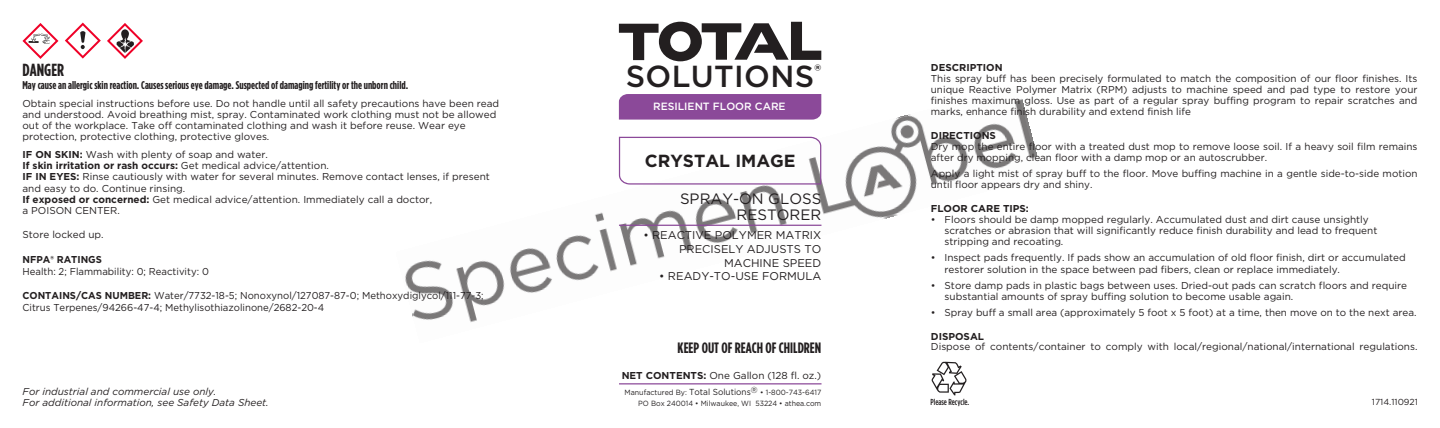
<style>
.page{position:relative;width:1440px;height:428px;background:#fff}
.page>*{position:absolute;margin:0;border:0;box-sizing:border-box;transform-origin:0 0}
.t1{font:500 30.38px "Gotham";letter-spacing:.01em;color:#231f20}
.t2{font:700 17.5px "Gotham";color:#231f20}
.t3{font:700 17.5px "Gotham Condensed";color:#231f20}
.t4{font:700 15px "Gotham Condensed";color:#231f20}
.t5{font:15px/16.2px "Gotham";color:#231f20;text-align:right}
.t6{font:700 11.25px "Gotham Condensed";color:#231f20}
.t7{font:11.25px/13.8px "Gotham";color:#231f20;text-align:right}
.t8{font:500 10.5px "Gotham";color:#fff}
.t9{font:10px/11.1px "Gotham";color:#231f20}
.t10{font:10px/12px "Gotham";color:#231f20;scale:.96 1}
.t11{font:italic 10px/11.2px "Gotham";color:#231f20}
.t12{font:700 10px "Gotham";color:#231f20}
.t13{font:700 10px "Gotham";color:#231f20;scale:.96 1}
.t14{font:500 8.75px "Gotham Condensed";color:#231f20}
.t15{font:8.75px "Gotham";color:#231f20}
.t16{font:7.5px/10px "Gotham";color:#231f20;text-align:right;scale:.95 1}
.s1{font-weight:700}
.s2{font-size:8.75px}
</style>
<div class="page">
<img style="left:405px;top:94px;width:633px;height:228px">
<svg style="left:22px;top:23px;width:36px;height:36px"></svg>
<svg style="left:107px;top:23px;width:36px;height:36px"></svg>
<svg style="left:65px;top:23px;width:36px;height:36px"></svg>
<svg style="left:932px;top:361px;width:35px;height:34px"></svg>
<hr style="left:619px;top:224px;width:202px;height:2px;background:#8b4999">
<svg style="left:619px;top:22px;width:202px;height:39px"></svg>
<div style="left:619px;top:94px;width:202px;height:25px;background:#8b4999"></div>
<svg style="left:619px;top:137px;width:202px;height:47px"></svg>
<hr style="left:619px;top:383px;width:203px;height:1px;background:#8b4999">
<h2 class="t3" style="left:22px;top:59px;width:43px">DANGER</h2>
<p class="t6" style="left:22px;top:78px;width:387px">May cause an allergic skin reaction. Causes serious eye damage. Suspected of damaging fertility or the unborn child.</p>
<p class="t9" style="left:22px;top:97px;width:478px">Obtain special instructions before use. Do not handle until all safety precautions have been read and understood. Avoid breathing mist, spray. Contaminated work clothing must not be allowed out of the workplace. Take off contaminated clothing and wash it before reuse. Wear eye protection, protective clothing, protective gloves.</p>
<p class="t9" style="left:22px;top:148px;width:469px"><span class="s1">IF ON SKIN:</span> Wash with plenty of soap and water.<br><span class="s1">If skin irritation or rash occurs:</span> Get medical advice/attention.<br><span class="s1">IF IN EYES:</span> Rinse cautiously with water for several minutes. Remove contact lenses, if present and easy to do. Continue rinsing.<br><span class="s1">If exposed or concerned:</span> Get medical advice/attention. Immediately call a doctor,<br>a POISON CENTER.</p>
<p class="t9" style="left:22px;top:229px;width:83px">Store locked up.</p>
<p class="t13" style="left:22px;top:253px;width:84px">NFPA® RATINGS</p>
<p class="t10" style="left:22px;top:265px;width:196px">Health: 2; Flammability: 0; Reactivity: 0</p>
<p class="t10" style="left:22px;top:289px;width:482px"><span class="s1">CONTAINS/CAS NUMBER:</span> Water/7732-18-5; Nonoxynol/127087-87-0; Methoxydiglycol/111-77-3;<br>Citrus Terpenes/94266-47-4; Methylisothiazolinone/2682-20-4</p>
<p class="t12" style="left:931px;top:61px;width:73px">DESCRIPTION</p>
<p class="t9" style="left:931px;top:72px;width:488px;text-align:justify">This spray buff has been precisely formulated to match the composition of our floor finishes. Its unique Reactive Polymer Matrix (RPM) adjusts to machine speed and pad type to restore your finishes maximum gloss. Use as part of a regular spray buffing program to repair scratches and marks, enhance finish durability and extend finish life</p>
<p class="t12" style="left:931px;top:129px;width:67px">DIRECTIONS</p>
<p class="t9" style="left:931px;top:141px;width:488px">Dry mop the entire floor with a treated dust mop to remove loose soil. If a heavy soil film remains after dry mopping, clean floor with a damp mop or an autoscrubber.</p>
<p class="t9" style="left:931px;top:168px;width:488px">Apply a light mist of spray buff to the floor. Move buffing machine in a gentle side-to-side motion until floor appears dry and shiny.</p>
<p class="t12" style="left:931px;top:202px;width:100px">FLOOR CARE TIPS:</p>
<p class="t9" style="left:945px;top:214px;width:434px;text-indent:-14px">• Floors should be damp mopped regularly. Accumulated dust and dirt cause unsightly scratches or abrasion that will significantly reduce finish durability and lead to frequent stripping and recoating.</p>
<p class="t9" style="left:945px;top:252px;width:463px;text-indent:-14px">• Inspect pads frequently. If pads show an accumulation of old floor finish, dirt or accumulated restorer solution in the space between pad fibers, clean or replace immediately.</p>
<p class="t9" style="left:945px;top:279px;width:464px;text-indent:-14px">• Store damp pads in plastic bags between uses. Dried-out pads can scratch floors and require substantial amounts of spray buffing solution to become usable again.</p>
<p class="t9" style="left:931px;top:307px;width:487px">• Spray buff a small area (approximately 5 foot x 5 foot) at a time, then move on to the next area.</p>
<p class="t12" style="left:931px;top:330px;width:55px">DISPOSAL</p>
<p class="t9" style="left:931px;top:340px;width:488px">Dispose of contents/container to comply with local/regional/national/international regulations.</p>
<h1 class="t1" style="left:626px;top:58px;width:197px">SOLUTIONS<sup>®</sup></h1>
<p class="t8" style="left:653px;top:100px;width:134px">RESILIENT FLOOR CARE</p>
<h2 class="t2" style="left:645px;top:150px;width:152px">CRYSTAL IMAGE</h2>
<h3 class="t5" style="left:680px;top:190px;width:143px">SPRAY-ON GLOSS<br>RESTORER</h3>
<p class="t7" style="left:643px;top:228px;width:179px">• REACTIVE POLYMER MATRIX<br>PRECISELY ADJUSTS TO<br>MACHINE SPEED</p>
<p class="t7" style="left:659px;top:269px;width:164px">• READY-TO-USE FORMULA</p>
<h3 class="t4" style="left:678px;top:338px;width:145px">KEEP OUT OF REACH OF CHILDREN</h3>
<p class="t9" style="left:622px;top:370px;width:201px"><span class="s1">NET CONTENTS:</span> One Gallon (128 fl. oz.)</p>
<p class="t16" style="left:625px;top:387px;width:209px">Manufactured By: <span class="s2">Total Solutions</span><sup>‰</sup> • 1-800-743-6417<br>PO Box 240014 • Milwaukee, WI 53224 • athea.com</p>
<p class="t11" style="left:22px;top:385px;width:248px">For industrial and commercial use only.<br>For additional information, see Safety Data Sheet.</p>
<p class="t15" style="left:1372px;top:397px;width:48px">1714.110921</p>
<p class="t14" style="left:931px;top:397px;width:40px">Please Recycle.</p>
</div>
